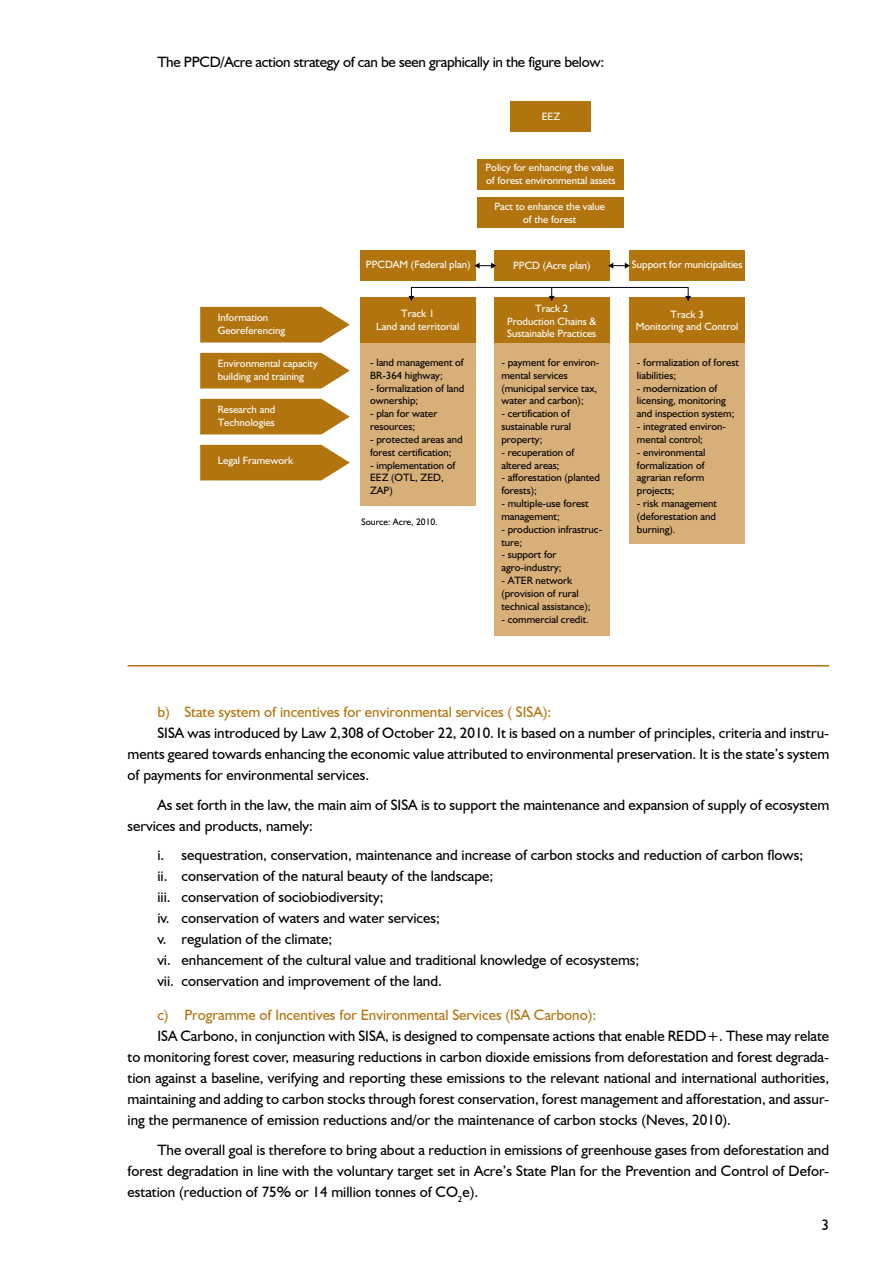
<style>
.page{position:relative;width:893px;height:1263px;background:#fff}
.page>*{position:absolute;margin:0;border:0;box-sizing:border-box;transform-origin:0 0}
.t1{font:15px/21px "Humanist 521 BT";color:#000;text-align:justify}
.t2{font:15px "Humanist 521 BT";color:#b2740e}
.t3{font:15px "Humanist 521 BT";letter-spacing:-.02em;color:#000}
.t4{font:10.65px/12.9px "Humanist 521 BT";color:#000}
.t5{font:10.65px/12.9px "Humanist 521 BT";color:#fff}
.t6{font:9.45px "Humanist 521 BT";color:#000}
</style>
<div class="page">
<div style="left:360px;top:250px;width:116px;height:31px;background:#b2740e"></div>
<div style="left:494px;top:250px;width:116px;height:31px;background:#b2740e"></div>
<div style="left:629px;top:250px;width:116px;height:31px;background:#b2740e"></div>
<div style="left:478px;top:198px;width:146px;height:30px;background:#b2740e"></div>
<div style="left:478px;top:160px;width:146px;height:30px;background:#b2740e"></div>
<div style="left:511px;top:101px;width:80px;height:31px;background:#b2740e"></div>
<div style="left:360px;top:297px;width:116px;height:45px;background:#b2740e"></div>
<div style="left:360px;top:343px;width:116px;height:163px;background:#d8af79"></div>
<div style="left:494px;top:297px;width:115px;height:45px;background:#b2740e"></div>
<div style="left:629px;top:297px;width:116px;height:45px;background:#b2740e"></div>
<div style="left:494px;top:343px;width:115px;height:293px;background:#d8af79"></div>
<div style="left:629px;top:343px;width:116px;height:200px;background:#d8af79"></div>
<svg style="left:200px;top:307px;width:150px;height:35px;background:#b98125"></svg>
<svg style="left:200px;top:353px;width:150px;height:35px;background:#b98125"></svg>
<svg style="left:200px;top:399px;width:150px;height:35px;background:#b98125"></svg>
<svg style="left:200px;top:445px;width:150px;height:35px;background:#b98125"></svg>
<svg style="left:474px;top:263px;width:22px;height:6px"></svg>
<svg style="left:608px;top:263px;width:22px;height:6px"></svg>
<div style="left:411px;top:287px;width:277px;height:10px;border:1px solid #000"></div>
<svg style="left:685px;top:296px;width:6px;height:5px"></svg>
<svg style="left:408px;top:296px;width:6px;height:5px"></svg>
<svg style="left:549px;top:287px;width:6px;height:14px"></svg>
<hr style="left:128px;top:665px;width:701px;height:1px;background:#b2740e">
<p class="t3" style="left:157px;top:52px;width:448px">The PPCD/Acre action strategy of can be seen graphically in the figure below:</p>
<p class="t5" style="left:542px;top:110px;width:20px">EEZ</p>
<p class="t5" style="left:218px;top:311px;width:69px">Information<br>Georeferencing</p>
<p class="t5" style="left:218px;top:357px;width:102px">Environmental capacity building and training</p>
<p class="t5" style="left:218px;top:403px;width:59px">Research and<br>Technologies</p>
<p class="t5" style="left:218px;top:454px;width:77px">Legal Framework</p>
<p class="t5" style="left:485px;top:161px;width:132px">Policy for enhancing the value of forest environmental assets</p>
<p class="t5" style="left:494px;top:200px;width:112px;text-align:center">Pact to enhance the value of the forest</p>
<p class="t5" style="left:366px;top:258px;width:106px">PPCDAM (Federal plan)</p>
<p class="t5" style="left:513px;top:258px;width:79px">PPCD (Acre plan)</p>
<p class="t5" style="left:632px;top:258px;width:112px">Support for municipalities</p>
<p class="t5" style="left:376px;top:307px;width:85px;text-align:center">Track 1<br>Land and territorial</p>
<p class="t5" style="left:507px;top:301px;width:91px;text-align:center">Track 2<br>Production Chains &amp;<br>Sustainable Practices</p>
<p class="t5" style="left:636px;top:307px;width:104px;text-align:center">Track 3<br>Monitoring and Control</p>
<p class="t4" style="left:370px;top:356px;width:95px">- land management of<br>BR-364 highway;</p>
<p class="t4" style="left:370px;top:381px;width:96px">- formalization of land ownership;</p>
<p class="t4" style="left:370px;top:407px;width:69px">- plan for water resources;</p>
<p class="t4" style="left:370px;top:433px;width:94px">- protected areas and forest certification;</p>
<p class="t4" style="left:370px;top:458px;width:87px">- implementation of<br>EEZ (OTL, ZED,<br>ZAP)</p>
<p class="t4" style="left:501px;top:356px;width:100px">- payment for environ&shy;mental services (municipal service tax, water and carbon);</p>
<p class="t4" style="left:501px;top:407px;width:71px;text-align:justify">- certification of sustainable rural property;</p>
<p class="t4" style="left:501px;top:445px;width:75px">- recuperation of altered areas;</p>
<p class="t4" style="left:501px;top:471px;width:100px">- afforestation (planted forests);</p>
<p class="t4" style="left:501px;top:497px;width:89px">- multiple-use forest management;</p>
<p class="t4" style="left:501px;top:522px;width:102px">- production infrastruc&shy;ture;</p>
<p class="t4" style="left:501px;top:548px;width:62px">- support for agro-industry;</p>
<p class="t4" style="left:501px;top:574px;width:91px">- ATER network (provision of rural technical assistance);</p>
<p class="t4" style="left:501px;top:612px;width:89px">- commercial credit.</p>
<p class="t4" style="left:637px;top:356px;width:103px">- formalization of forest liabilities;</p>
<p class="t4" style="left:637px;top:381px;width:99px">- modernization of licensing, monitoring and inspection system;</p>
<p class="t4" style="left:637px;top:420px;width:91px">- integrated environ&shy;mental control;</p>
<p class="t4" style="left:637px;top:445px;width:70px;text-align:justify">- environmental formalization of agrarian reform projects;</p>
<p class="t4" style="left:637px;top:497px;width:82px;text-align:justify">- risk management (deforestation and burning).</p>
<p class="t6" style="left:361px;top:516px;width:78px">Source: Acre, 2010.</p>
<p class="t2" style="left:157px;top:703px;width:395px">b) State system of incentives for environmental services ( SISA):</p>
<p class="t1" style="left:128px;top:722px;width:703px;text-indent:30px">SISA was introduced by Law 2,308 of October 22, 2010. It is based on a number of principles, criteria and instru&shy;ments geared towards enhancing the economic value attributed to environmental preservation. It is the state’s system of payments for environmental services.</p>
<p class="t1" style="left:128px;top:794px;width:703px;text-indent:30px">As set forth in the law, the main aim of SISA is to support the maintenance and expansion of supply of ecosystem services and products, namely:</p>
<p class="t1" style="left:157px;top:844px;width:647px;text-align:left">i. sequestration, conservation, maintenance and increase of carbon stocks and reduction of carbon flows; ii. conservation of the natural beauty of the landscape;<br>iii. conservation of sociobiodiversity;<br>iv. conservation of waters and water services;<br>v. regulation of the climate;<br>vi. enhancement of the cultural value and traditional knowledge of ecosystems;<br>vii. conservation and improvement of the land.</p>
<p class="t2" style="left:157px;top:1006px;width:440px">c) Programme of Incentives for Environmental Services (ISA Carbono):</p>
<p class="t1" style="left:128px;top:1025px;width:703px;text-indent:30px">ISA Carbono, in conjunction with SISA, is designed to compensate actions that enable REDD+. These may relate to monitoring forest cover, measuring reductions in carbon dioxide emissions from deforestation and forest degrada&shy;tion against a baseline, verifying and reporting these emissions to the relevant national and international authorities, maintaining and adding to carbon stocks through forest conservation, forest management and afforestation, and assur&shy;ing the permanence of emission reductions and/or the maintenance of carbon stocks (Neves, 2010).</p>
<p class="t1" style="left:128px;top:1139px;width:703px;text-indent:30px">The overall goal is therefore to bring about a reduction in emissions of greenhouse gases from deforestation and forest degradation in line with the voluntary target set in Acre’s State Plan for the Prevention and Control of Defor&shy;estation (reduction of 75% or 14 million tonnes of CO<sub>2</sub>e).</p>
<p class="t1" style="left:822px;top:1214px;width:9px">3</p>
</div>
